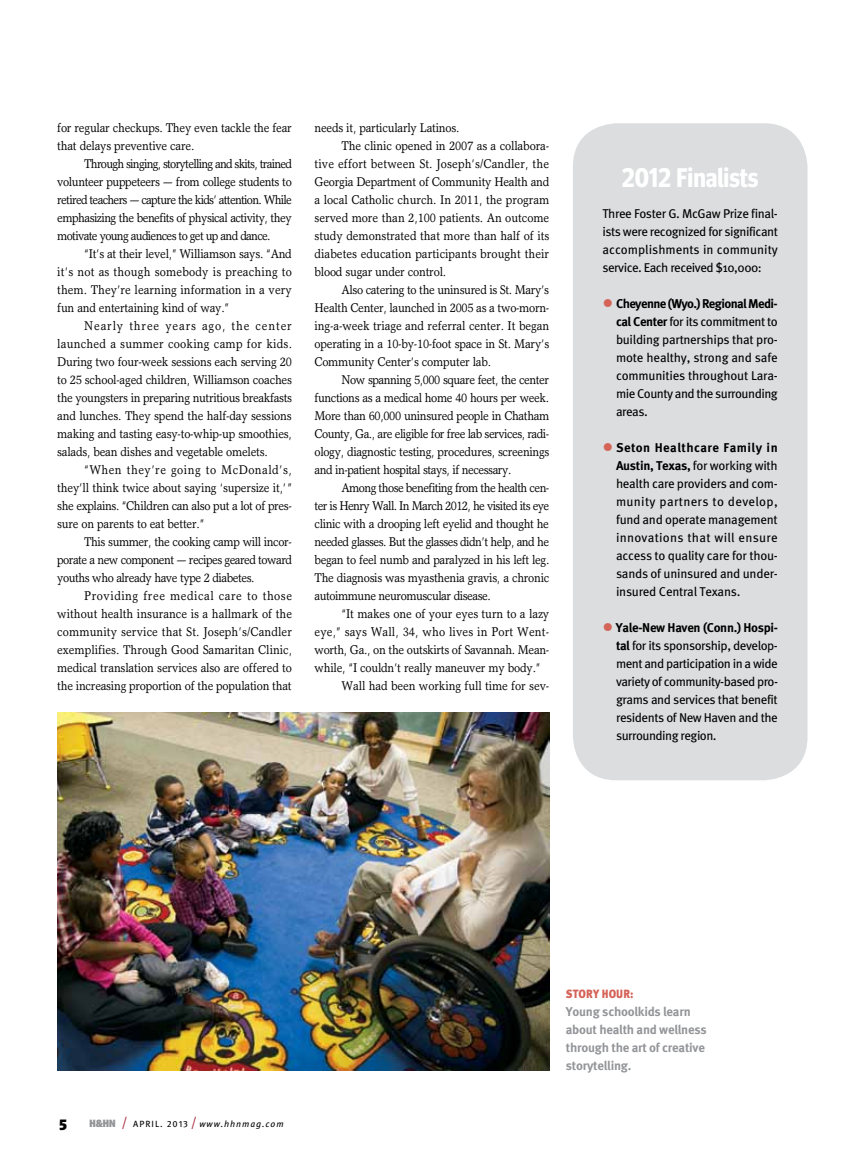
<style>
.page{position:relative;width:864px;height:1161px;background:#fff}
.page>*{position:absolute;margin:0;border:0;box-sizing:border-box;transform-origin:0 0}
.t1{font:700 27px "Meta Head OT";color:#fff;scale:.9 1}
.t2{font:900 15px "Meta Head OT";color:#000}
.t3{font:12.75px/18px "Garth Graphic Std";letter-spacing:-.02em;color:#000;text-align:justify;scale:.9 1}
.t4{font:12.75px/18px "Meta OT";letter-spacing:-.035em;color:#000;text-align:justify}
.t5{font:12.75px "Garth Graphic Std";letter-spacing:-.04em;color:#000;scale:.9 1}
.t6{font:12.75px "Garth Graphic Std";letter-spacing:-.045em;color:#000;scale:.9 1}
.t7{font:12.75px "Garth Graphic Std";letter-spacing:-.05em;color:#000;scale:.9 1}
.t8{font:700 12.75px/18px "Meta OT";letter-spacing:-.02em;color:#939598}
.t9{font:12.75px "Garth Graphic Std";letter-spacing:.01em;color:#000;scale:.9 1}
.t10{font:12.75px "Garth Graphic Std";color:#000;scale:.9 1}
.t11{font:900 12px "Meta OT";letter-spacing:.01em;color:#d46358;scale:.9 1}
.t12{font:italic 9px "Meta OT";letter-spacing:.1em;color:#000}
.s1{font-weight:700;font-size:22.5px;color:#d46358}
.s2{font-weight:700}
.s3{font-family:"Meta Head OT";font-weight:900;font-style:normal;font-size:10.5px;color:#939598}
.s4{font-style:normal;font-size:13.5px;color:#aa273d}
.s5{font-style:normal}
</style>
<div class="page">
<img style="left:57px;top:713px;width:492px;height:357px">
<div style="left:573px;top:123px;width:235px;height:657px;background:#dcddde;border-radius:44px"></div>
<p class="t3" style="left:57px;top:119px;width:262px">for regular checkups. They even tackle the fear that delays preventive care.</p>
<p class="t3" style="left:57px;top:155px;width:262px;text-indent:27px">Through singing, storytelling and skits, trained volunteer puppeteers — from college students to retired teachers — capture the kids’ attention. While emphasizing the benefits of physical activity, they motivate young audiences to get up and dance.</p>
<p class="t3" style="left:57px;top:245px;width:262px;text-indent:27px">“It’s at their level,” Williamson says. “And it’s not as though somebody is preaching to them. They’re learning information in a very fun and entertaining kind of way.”</p>
<p class="t3" style="left:57px;top:317px;width:262px;text-indent:27px">Nearly three years ago, the center launched a summer cooking camp for kids.<br>During two four-week sessions each serving 20 to 25 school-aged children, Williamson coaches the youngsters in preparing nutritious breakfasts and lunches. They spend the half-day sessions making and tasting easy-to-whip-up smoothies, salads, bean dishes and vegetable omelets.</p>
<p class="t3" style="left:57px;top:461px;width:262px;text-indent:27px">“When they’re going to McDonald’s, they’ll think twice about saying ‘supersize it,’” she explains. “Children can also put a lot of pres&shy;sure on parents to eat better.”</p>
<p class="t3" style="left:57px;top:533px;width:262px;text-indent:27px">This summer, the cooking camp will incor&shy;porate a new component — recipes geared toward youths who already have type 2 diabetes.</p>
<p class="t3" style="left:57px;top:587px;width:263px;text-indent:27px">Providing free medical care to those without health insurance is a hallmark of the community service that St. Joseph’s/Candler exemplifies. Through Good Samaritan Clinic, medical translation services also are offered to the increasing proportion of the population that</p>
<p class="t3" style="left:315px;top:119px;width:163px">needs it, particularly Latinos.</p>
<p class="t3" style="left:342px;top:137px;width:232px">The clinic opened in 2007 as a collabora-</p>
<p class="t9" style="left:315px;top:156px;width:262px">tive effort between St. Joseph’s/Candler, the</p>
<p class="t3" style="left:315px;top:173px;width:262px">Georgia Department of Community Health and</p>
<p class="t3" style="left:315px;top:191px;width:262px">a local Catholic church. In 2011, the program</p>
<p class="t3" style="left:315px;top:209px;width:262px">served more than 2,100 patients. An outcome</p>
<p class="t3" style="left:315px;top:227px;width:262px">study demonstrated that more than half of its</p>
<p class="t10" style="left:315px;top:246px;width:262px">diabetes education participants brought their</p>
<p class="t3" style="left:315px;top:263px;width:148px">blood sugar under control.</p>
<p class="t3" style="left:342px;top:281px;width:232px">Also catering to the uninsured is St. Mary’s</p>
<p class="t3" style="left:315px;top:299px;width:262px">Health Center, launched in 2005 as a two-morn-</p>
<p class="t3" style="left:315px;top:317px;width:262px">ing-a-week triage and referral center. It began</p>
<p class="t3" style="left:315px;top:335px;width:262px">operating in a 10-by-10-foot space in St. Mary’s</p>
<p class="t3" style="left:315px;top:353px;width:198px">Community Center’s computer lab.</p>
<p class="t5" style="left:342px;top:372px;width:232px">Now spanning 5,000 square feet, the center</p>
<p class="t3" style="left:315px;top:389px;width:262px">functions as a medical home 40 hours per week.</p>
<p class="t3" style="left:315px;top:407px;width:262px">More than 60,000 uninsured people in Chatham</p>
<p class="t6" style="left:315px;top:426px;width:262px">County, Ga., are eligible for free lab services, radi-</p>
<p class="t3" style="left:315px;top:443px;width:262px">ology, diagnostic testing, procedures, screenings</p>
<p class="t5" style="left:315px;top:462px;width:220px">and in-patient hospital stays, if necessary.</p>
<p class="t7" style="left:342px;top:480px;width:232px">Among those benefiting from the health cen-</p>
<p class="t7" style="left:315px;top:498px;width:262px">ter is Henry Wall. In March 2012, he visited its eye</p>
<p class="t3" style="left:315px;top:515px;width:262px">clinic with a drooping left eyelid and thought he</p>
<p class="t6" style="left:315px;top:534px;width:262px">needed glasses. But the glasses didn’t help, and he</p>
<p class="t3" style="left:315px;top:551px;width:262px">began to feel numb and paralyzed in his left leg.</p>
<p class="t3" style="left:315px;top:569px;width:262px">The diagnosis was myasthenia gravis, a chronic</p>
<p class="t5" style="left:315px;top:588px;width:197px">autoimmune neuromuscular disease.</p>
<p class="t3" style="left:342px;top:605px;width:232px">“It makes one of your eyes turn to a lazy</p>
<p class="t9" style="left:315px;top:624px;width:262px">eye,” says Wall, 34, who lives in Port Went-</p>
<p class="t3" style="left:315px;top:641px;width:262px">worth, Ga., on the outskirts of Savannah. Mean-</p>
<p class="t3" style="left:315px;top:659px;width:253px">while, “I couldn’t really maneuver my body.”</p>
<p class="t3" style="left:342px;top:677px;width:232px">Wall had been working full time for sev-</p>
<h1 class="t1" style="left:622px;top:162px;width:153px">2012 Finalists</h1>
<p class="t4" style="left:603px;top:205px;width:177px">Three Foster G. McGaw Prize final&shy;ists were recognized for significant accomplishments in community service. Each received $10,000:</p>
<p class="t4" style="left:616px;top:295px;width:163px;text-indent:-13px"><span class="s1">•</span> <span class="s2">Cheyenne (Wyo.) Regional Medi&shy;cal Center</span> for its commitment to building partnerships that pro&shy;mote healthy, strong and safe communities throughout Lara&shy;mie County and the surrounding areas.</p>
<p class="t4" style="left:616px;top:439px;width:163px;text-indent:-14px"><span class="s1">•</span> <span class="s2">Seton Healthcare Family in Austin, Texas,</span> for working with health care providers and com&shy;munity partners to develop, fund and operate management innovations that will ensure access to quality care for thou&shy;sands of uninsured and under&shy;insured Central Texans.</p>
<p class="t4" style="left:616px;top:619px;width:163px;text-indent:-14px"><span class="s1">•</span> <span class="s2">Yale-New Haven (Conn.) Hospi&shy;tal</span> for its sponsorship, develop&shy;ment and participation in a wide variety of community-based pro&shy;grams and services that benefit residents of New Haven and the surrounding region.</p>
<p class="t2" style="left:59px;top:1116px;width:9px">5</p>
<p class="t12" style="left:89px;top:1119px;width:196px"><span class="s3">H&amp;HN</span> <span class="s4">/</span> <span class="s5">APRIL. 2013</span> <span class="s4">/</span> www.hhnmag.com</p>
<p class="t11" style="left:566px;top:986px;width:76px">STORY HOUR:</p>
<p class="t8" style="left:566px;top:1003px;width:142px">Young schoolkids learn about health and wellness through the art of creative storytelling.</p>
</div>
